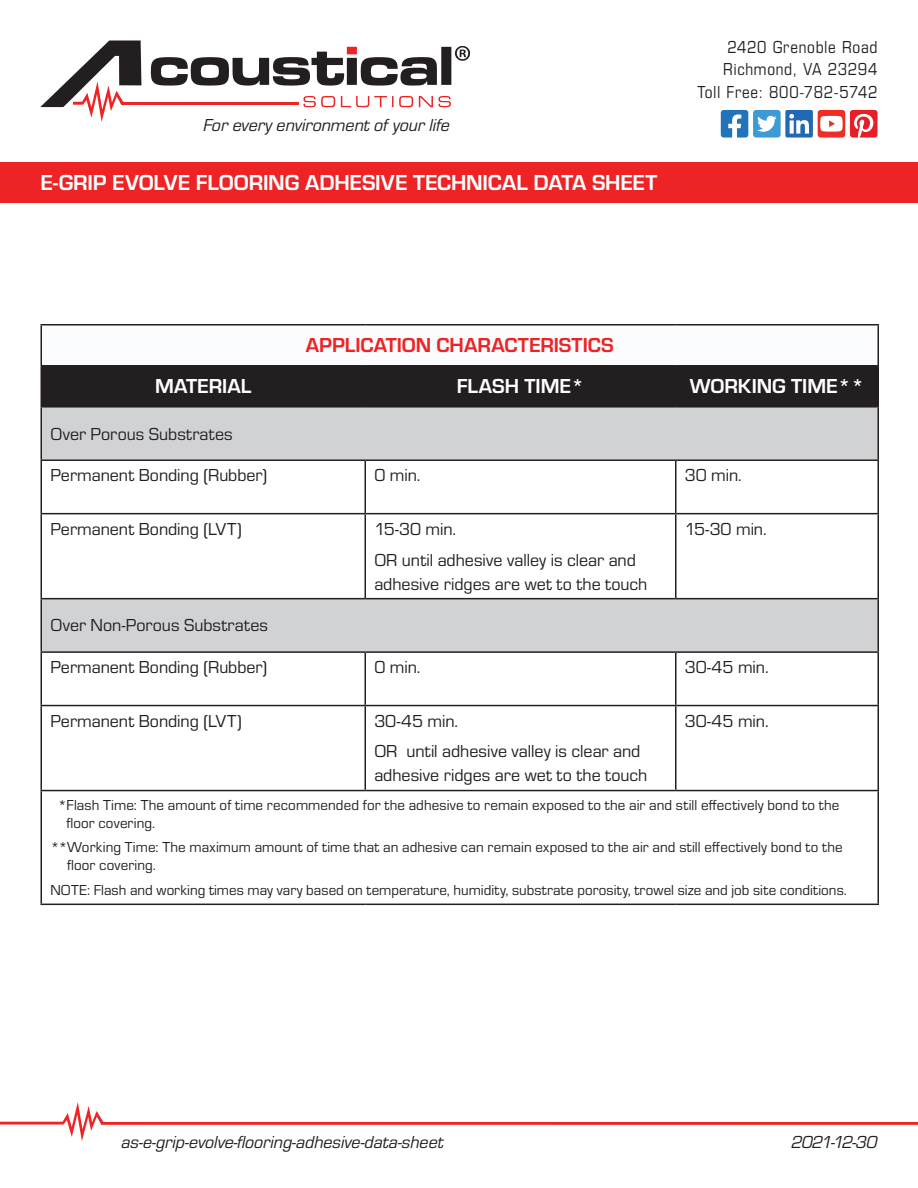
<style>
.page{position:relative;width:918px;height:1188px;background:#fff}
.page>*{position:absolute;margin:0;border:0;box-sizing:border-box;transform-origin:0 0}
.t1{font:700 22.5px "Eurostile";letter-spacing:-.005em;color:#fff}
.t2{font:700 21px "Eurostile";color:#fff}
.t3{font:700 21px "Eurostile";color:#ee2325}
.Body_Copy{font:18px/24px "Eurostile";color:#231f20}
.t4{font:italic 18px "Eurostile";letter-spacing:-.005em;color:#231f20}
.t5{font:18px/22.5px "Eurostile Con";letter-spacing:.035em;color:#231f20;text-align:right}
.Body_Copy-2{font:15px/18px "Eurostile";letter-spacing:.005em;color:#231f20}
</style>
<div class="page">
<svg style="left:0;top:1102px;width:918px;height:39px"></svg>
<svg style="left:721px;top:110px;width:156px;height:28px"></svg>
<div style="left:0;top:162px;width:918px;height:40px;background:#ee2325"></div>
<svg style="left:40px;top:40px;width:430px;height:82px"></svg>
<div style="left:41px;top:325px;width:837px;height:41px;background:#fbfcfd"></div>
<div style="left:42px;top:367px;width:836px;height:39px;background:#231f20"></div>
<svg style="left:42px;top:408px;width:836px;height:243px"></svg>
<hr style="left:40px;top:324px;width:325px;height:2px;background:#231f20">
<hr style="left:40px;top:325px;width:2px;height:40px;background:#231f20">
<hr style="left:365px;top:324px;width:311px;height:2px;background:#231f20">
<hr style="left:676px;top:324px;width:203px;height:2px;background:#231f20">
<hr style="left:878px;top:325px;width:1px;height:40px;background:#231f20">
<hr style="left:40px;top:365px;width:325px;height:2px;background:#231f20">
<hr style="left:40px;top:367px;width:2px;height:39px;background:#231f20">
<hr style="left:365px;top:365px;width:311px;height:2px;background:#231f20">
<hr style="left:364px;top:367px;width:2px;height:39px;background:#231f20">
<hr style="left:676px;top:365px;width:203px;height:2px;background:#231f20">
<hr style="left:675px;top:367px;width:1px;height:39px;background:#231f20">
<hr style="left:878px;top:367px;width:1px;height:39px;background:#231f20">
<hr style="left:40px;top:406px;width:325px;height:2px;background:#231f20">
<hr style="left:40px;top:408px;width:2px;height:51px;background:#231f20">
<hr style="left:365px;top:406px;width:311px;height:2px;background:#231f20">
<hr style="left:676px;top:406px;width:203px;height:2px;background:#231f20">
<hr style="left:878px;top:408px;width:1px;height:51px;background:#231f20">
<hr style="left:40px;top:459px;width:325px;height:2px;background:#231f20">
<hr style="left:40px;top:461px;width:2px;height:52px;background:#231f20">
<hr style="left:365px;top:459px;width:311px;height:2px;background:#231f20">
<hr style="left:364px;top:461px;width:2px;height:52px;background:#231f20">
<hr style="left:676px;top:459px;width:203px;height:2px;background:#231f20">
<hr style="left:675px;top:461px;width:1px;height:52px;background:#231f20">
<hr style="left:878px;top:461px;width:1px;height:52px;background:#231f20">
<hr style="left:40px;top:513px;width:325px;height:1px;background:#231f20">
<hr style="left:40px;top:514px;width:2px;height:84px;background:#231f20">
<hr style="left:365px;top:513px;width:311px;height:1px;background:#231f20">
<hr style="left:364px;top:514px;width:2px;height:84px;background:#231f20">
<hr style="left:676px;top:513px;width:203px;height:1px;background:#231f20">
<hr style="left:675px;top:514px;width:1px;height:84px;background:#231f20">
<hr style="left:878px;top:514px;width:1px;height:84px;background:#231f20">
<hr style="left:40px;top:598px;width:325px;height:1px;background:#231f20">
<hr style="left:40px;top:599px;width:2px;height:52px;background:#231f20">
<hr style="left:365px;top:598px;width:311px;height:1px;background:#231f20">
<hr style="left:676px;top:598px;width:203px;height:1px;background:#231f20">
<hr style="left:878px;top:599px;width:1px;height:52px;background:#231f20">
<hr style="left:40px;top:651px;width:325px;height:2px;background:#231f20">
<hr style="left:40px;top:653px;width:2px;height:52px;background:#231f20">
<hr style="left:365px;top:651px;width:311px;height:2px;background:#231f20">
<hr style="left:364px;top:653px;width:2px;height:52px;background:#231f20">
<hr style="left:676px;top:651px;width:203px;height:2px;background:#231f20">
<hr style="left:675px;top:653px;width:1px;height:52px;background:#231f20">
<hr style="left:878px;top:653px;width:1px;height:52px;background:#231f20">
<hr style="left:40px;top:705px;width:325px;height:1px;background:#231f20">
<hr style="left:40px;top:706px;width:2px;height:84px;background:#231f20">
<hr style="left:365px;top:705px;width:311px;height:1px;background:#231f20">
<hr style="left:364px;top:706px;width:2px;height:84px;background:#231f20">
<hr style="left:676px;top:705px;width:203px;height:1px;background:#231f20">
<hr style="left:675px;top:706px;width:1px;height:84px;background:#231f20">
<hr style="left:878px;top:706px;width:1px;height:84px;background:#231f20">
<hr style="left:40px;top:790px;width:325px;height:1px;background:#231f20">
<hr style="left:40px;top:791px;width:2px;height:113px;background:#231f20">
<hr style="left:365px;top:790px;width:311px;height:1px;background:#231f20">
<hr style="left:676px;top:790px;width:203px;height:1px;background:#231f20">
<hr style="left:878px;top:791px;width:1px;height:113px;background:#231f20">
<hr style="left:40px;top:904px;width:325px;height:1px;background:#231f20">
<hr style="left:365px;top:904px;width:311px;height:1px;background:#231f20">
<hr style="left:676px;top:904px;width:203px;height:1px;background:#231f20">
<p class="t4" style="left:204px;top:113px;width:248px">For every environment of your life</p>
<h1 class="t1" style="left:40px;top:166px;width:618px">E-GRIP EVOLVE FLOORING ADHESIVE TECHNICAL DATA SHEET</h1>
<p class="t5" style="left:697px;top:34px;width:182px">2420 Grenoble Road<br>Richmond, VA 23294<br>Toll Free: 800-782-5742</p>
<p class="t3" style="left:306px;top:330px;width:309px">APPLICATION CHARACTERISTICS</p>
<p class="t2" style="left:155px;top:371px;width:98px">MATERIAL</p>
<p class="t2" style="left:457px;top:371px;width:129px">FLASH TIME*</p>
<p class="t2" style="left:690px;top:371px;width:176px">WORKING TIME**</p>
<p class="Body_Copy" style="left:50px;top:421px;width:184px">Over Porous Substrates</p>
<p class="Body_Copy" style="left:50px;top:463px;width:218px">Permanent Bonding (Rubber)</p>
<p class="Body_Copy" style="left:374px;top:463px;width:48px">0 min.</p>
<p class="Body_Copy" style="left:685px;top:463px;width:58px">30 min.</p>
<p class="Body_Copy" style="left:50px;top:516px;width:193px">Permanent Bonding (LVT)</p>
<p class="Body_Copy" style="left:374px;top:516px;width:83px">15-30 min.</p>
<p class="Body_Copy" style="left:374px;top:547px;width:275px">OR until adhesive valley is clear and adhesive ridges are wet to the touch</p>
<p class="Body_Copy" style="left:685px;top:516px;width:83px">15-30 min.</p>
<p class="Body_Copy" style="left:50px;top:613px;width:219px">Over Non-Porous Substrates</p>
<p class="Body_Copy" style="left:50px;top:654px;width:218px">Permanent Bonding (Rubber)</p>
<p class="Body_Copy" style="left:374px;top:654px;width:48px">0 min.</p>
<p class="Body_Copy" style="left:685px;top:654px;width:85px">30-45 min.</p>
<p class="Body_Copy" style="left:50px;top:708px;width:193px">Permanent Bonding (LVT)</p>
<p class="Body_Copy" style="left:374px;top:708px;width:85px">30-45 min.</p>
<p class="Body_Copy" style="left:374px;top:739px;width:275px">OR until adhesive valley is clear and adhesive ridges are wet to the touch</p>
<p class="Body_Copy" style="left:685px;top:708px;width:85px">30-45 min.</p>
<p class="Body_Copy-2" style="left:66px;top:795px;width:774px;text-indent:-9px">*Flash Time: The amount of time recommended for the adhesive to remain exposed to the air and still effectively bond to the floor covering.</p>
<p class="Body_Copy-2" style="left:67px;top:838px;width:777px;text-indent:-17px">**Working Time: The maximum amount of time that an adhesive can remain exposed to the air and still effectively bond to the floor covering.</p>
<p class="Body_Copy-2" style="left:50px;top:880px;width:798px">NOTE: Flash and working times may vary based on temperature, humidity, substrate porosity, trowel size and job site conditions.</p>
<p class="t4" style="left:122px;top:1130px;width:324px">as-e-grip-evolve-flooring-adhesive-data-sheet</p>
<p class="t4" style="left:792px;top:1130px;width:87px">2021-12-30</p>
</div>
